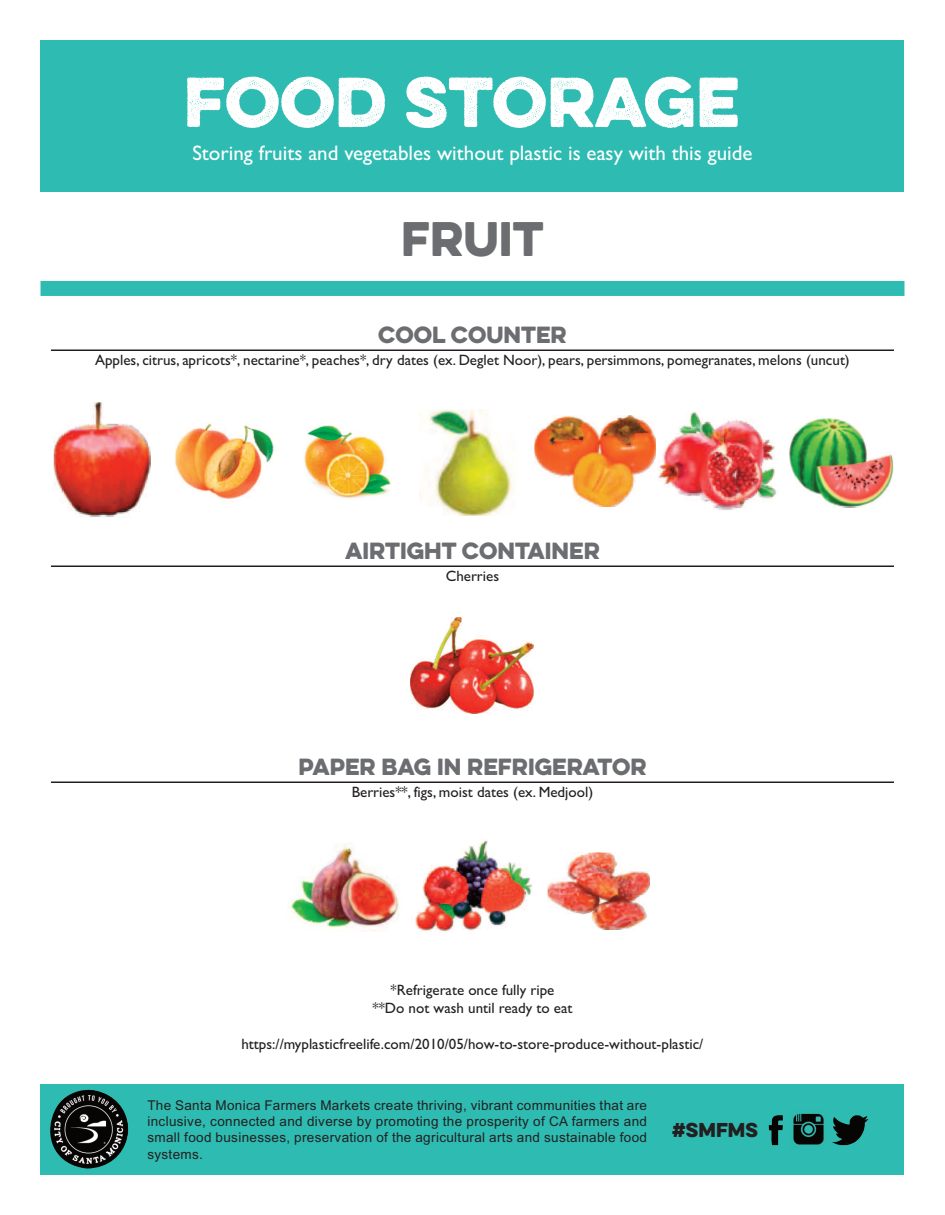
<style>
.page{position:relative;width:945px;height:1215px;background:#fff}
.page>*{position:absolute;margin:0;border:0;box-sizing:border-box;transform-origin:0 0}
.t1{font:700 63px "Eveleth Dot";color:#fff}
.t2{font:43.5px "Eveleth Clean";color:#6c6d70}
.t3{font:21px "Gill Sans";color:#fff}
.t4{font:21px "Eveleth Clean";color:#6c6d70}
.t5{font:18px "Eveleth Clean";color:#231f20}
.t6{font:15px/18px "Gill Sans";color:#231f20;text-align:center}
.t7{font:13.5px/16.2px "Arial";letter-spacing:.025em;color:#231f20;text-align:justify}
</style>
<div class="page">
<div style="left:40px;top:40px;width:864px;height:152px;background:#2ebbb1"></div>
<div style="left:40px;top:1084px;width:864px;height:90px;background:#2ebbb1"></div>
<img style="left:769px;top:1115px;width:14px;height:30px">
<img style="left:793px;top:1113px;width:31px;height:32px">
<img style="left:832px;top:1115px;width:37px;height:30px">
<img style="left:50px;top:1089px;width:78px;height:80px">
<hr style="left:51px;top:349px;width:843px;height:2px;background:#231f20">
<hr style="left:51px;top:565px;width:843px;height:2px;background:#231f20">
<hr style="left:51px;top:781px;width:843px;height:2px;background:#231f20">
<div style="left:40px;top:281px;width:864px;height:15px;background:#2ebbb1"></div>
<img style="left:53px;top:402px;width:97px;height:115px">
<img style="left:174px;top:423px;width:100px;height:77px">
<img style="left:304px;top:425px;width:87px;height:74px">
<img style="left:420px;top:410px;width:95px;height:105px">
<img style="left:534px;top:415px;width:122px;height:92px">
<img style="left:658px;top:412px;width:119px;height:98px">
<img style="left:789px;top:418px;width:105px;height:90px">
<img style="left:411px;top:618px;width:123px;height:96px">
<img style="left:287px;top:844px;width:112px;height:87px">
<img style="left:414px;top:840px;width:119px;height:93px">
<img style="left:547px;top:852px;width:103px;height:77px">
<h1 class="t1" style="left:184px;top:54px;width:558px">FOOD STORAGE</h1>
<h3 class="t3" style="left:192px;top:141px;width:562px">Storing fruits and vegetables without plastic is easy with this guide</h3>
<h2 class="t2" style="left:401px;top:206px;width:144px">FRUIT</h2>
<h3 class="t4" style="left:378px;top:319px;width:190px">COOL COUNTER</h3>
<p class="t6" style="left:95px;top:351px;width:756px">Apples, citrus, apricots*, nectarine*, peaches*, dry dates (ex. Deglet Noor), pears, persimmons, pomegranates, melons (uncut)</p>
<h3 class="t4" style="left:345px;top:535px;width:256px">AIRTIGHT CONTAINER</h3>
<p class="t6" style="left:446px;top:567px;width:55px">Cherries</p>
<h3 class="t4" style="left:298px;top:751px;width:350px">PAPER BAG IN REFRIGERATOR</h3>
<p class="t6" style="left:352px;top:783px;width:243px">Berries**, figs, moist dates (ex. Medjool)</p>
<p class="t6" style="left:372px;top:981px;width:202px">*Refrigerate once fully ripe<br>**Do not wash until ready to eat</p>
<p class="t6" style="left:241px;top:1035px;width:464px">https://myplasticfreelife.com/2010/05/how-to-store-produce-without-plastic/</p>
<p class="t7" style="left:147px;top:1097px;width:501px">The Santa Monica Farmers Markets create thriving, vibrant communities that are inclusive, connected and diverse by promoting the prosperity of CA farmers and small food businesses, preservation of the agricultural arts and sustainable food systems.</p>
<p class="t5" style="left:672px;top:1116px;width:88px">#SMFMS</p>
</div>
